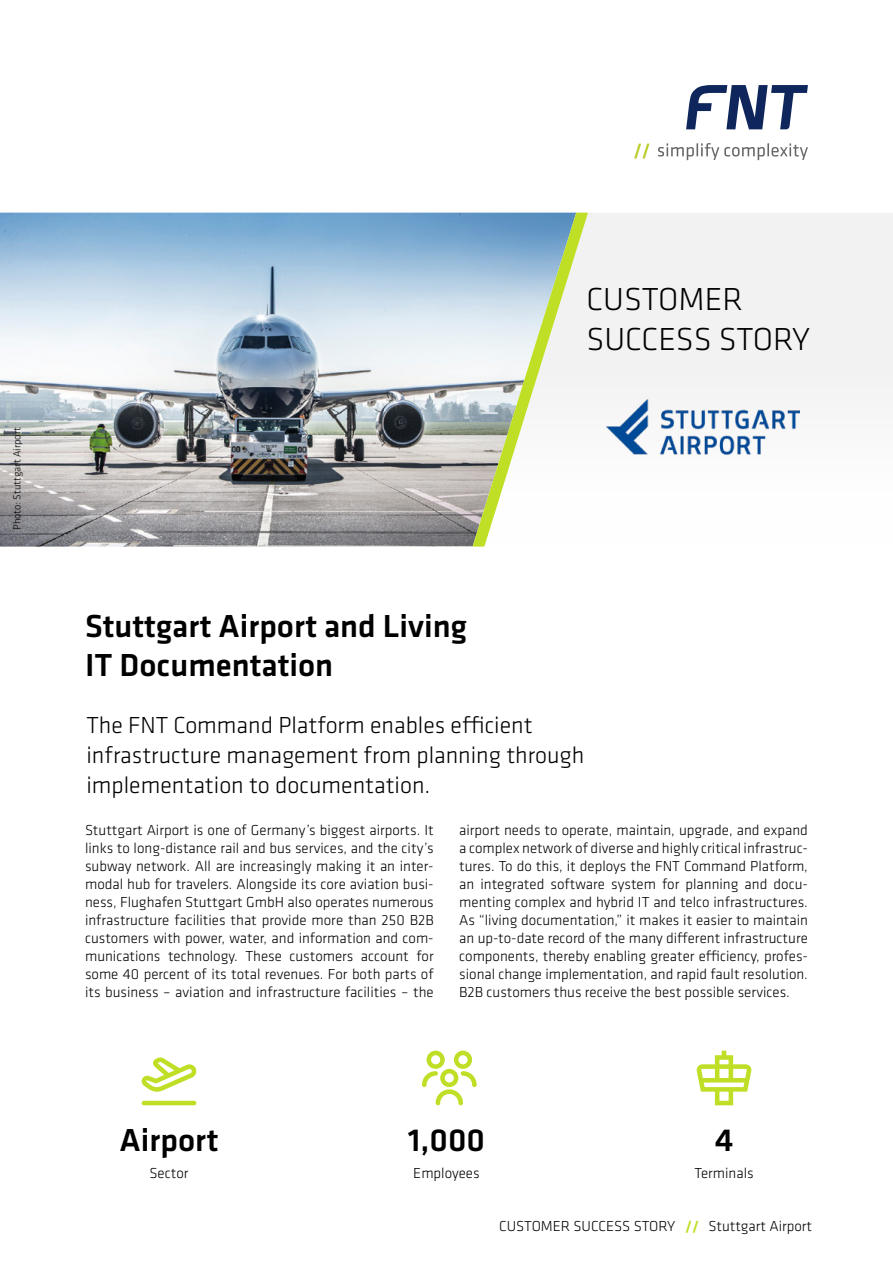
<style>
.page{position:relative;width:893px;height:1263px;background:#fff}
.page>*{position:absolute;margin:0;border:0;box-sizing:border-box;transform-origin:0 0}
.t1{font:500 33px/39.6px "Klavika";color:#000}
.t2{font:300 33px/40.5px "Klavika";color:#000}
.t3{font:300 24px/30px "Klavika";color:#000}
.t4{font:300 15px/18px "Klavika";color:#000;text-align:justify}
.t5{font:300 10.5px "Klavika";color:#000}
.s1{font-weight:700;color:#bfdf26}
</style>
<div class="page">
<div style="left:588px;top:213px;width:305px;height:215px;background:#f2f2f2"></div>
<img style="left:0;top:213px;width:473px;height:334px">
<svg style="left:473px;top:213px;width:115px;height:334px"></svg>
<svg style="left:696px;top:1051px;width:56px;height:54px"></svg>
<svg style="left:422px;top:1051px;width:55px;height:54px"></svg>
<svg style="left:141px;top:1057px;width:56px;height:48px"></svg>
<img style="left:607px;top:330px;width:192px;height:126px">
<svg style="left:634px;top:144px;width:15px;height:15px"></svg>
<svg style="left:658px;top:143px;width:150px;height:17px"></svg>
<svg style="left:686px;top:85px;width:122px;height:44px"></svg>
<p class="t5" style="left:11px;top:530px;width:104px;rotate:-90deg">Photo: Stuttgart Airport</p>
<h1 class="t1" style="left:85px;top:605px;width:383px">Stuttgart Airport and Living<br>IT Documentation</h1>
<h1 class="t2" style="left:586px;top:278px;width:225px">CUSTOMER<br>SUCCESS STORY</h1>
<h2 class="t3" style="left:86px;top:710px;width:499px">The FNT Command Platform enables efficient infrastructure management from planning through implementation to documentation.</h2>
<p class="t4" style="left:85px;top:820px;width:350px">Stuttgart Airport is one of Germany’s biggest airports. It links to long-distance rail and bus services, and the city’s subway network. All are increasingly making it an inter&shy;modal hub for travelers. Alongside its core aviation busi&shy;ness, Flughafen Stuttgart GmbH also operates numerous infrastructure facilities that provide more than 250 B2B customers with power, water, and information and com&shy;munications technology. These customers account for some 40 percent of its total revenues. For both parts of its business – aviation and infrastructure facilities – the</p>
<p class="t4" style="left:459px;top:820px;width:350px">airport needs to operate, maintain, upgrade, and expand a complex network of diverse and highly critical infrastruc&shy;tures. To do this, it deploys the FNT Command Platform, an integrated software system for planning and docu&shy;menting complex and hybrid IT and telco infrastructures.<br>As “living documentation,” it makes it easier to maintain an up-to-date record of the many different infrastructure components, thereby enabling greater efficiency, profes&shy;sional change implementation, and rapid fault resolution.<br>B2B customers thus receive the best possible services.</p>
<h1 class="t1" style="left:120px;top:1120px;width:100px">Airport</h1>
<p class="t4" style="left:149px;top:1163px;width:40px">Sector</p>
<h1 class="t1" style="left:408px;top:1120px;width:79px">1,000</h1>
<p class="t4" style="left:413px;top:1163px;width:68px">Employees</p>
<h1 class="t1" style="left:715px;top:1120px;width:20px">4</h1>
<p class="t4" style="left:694px;top:1163px;width:61px">Terminals</p>
<p class="t4" style="left:499px;top:1216px;width:315px">CUSTOMER SUCCESS STORY <span class="s1">//</span> Stuttgart Airport</p>
</div>
